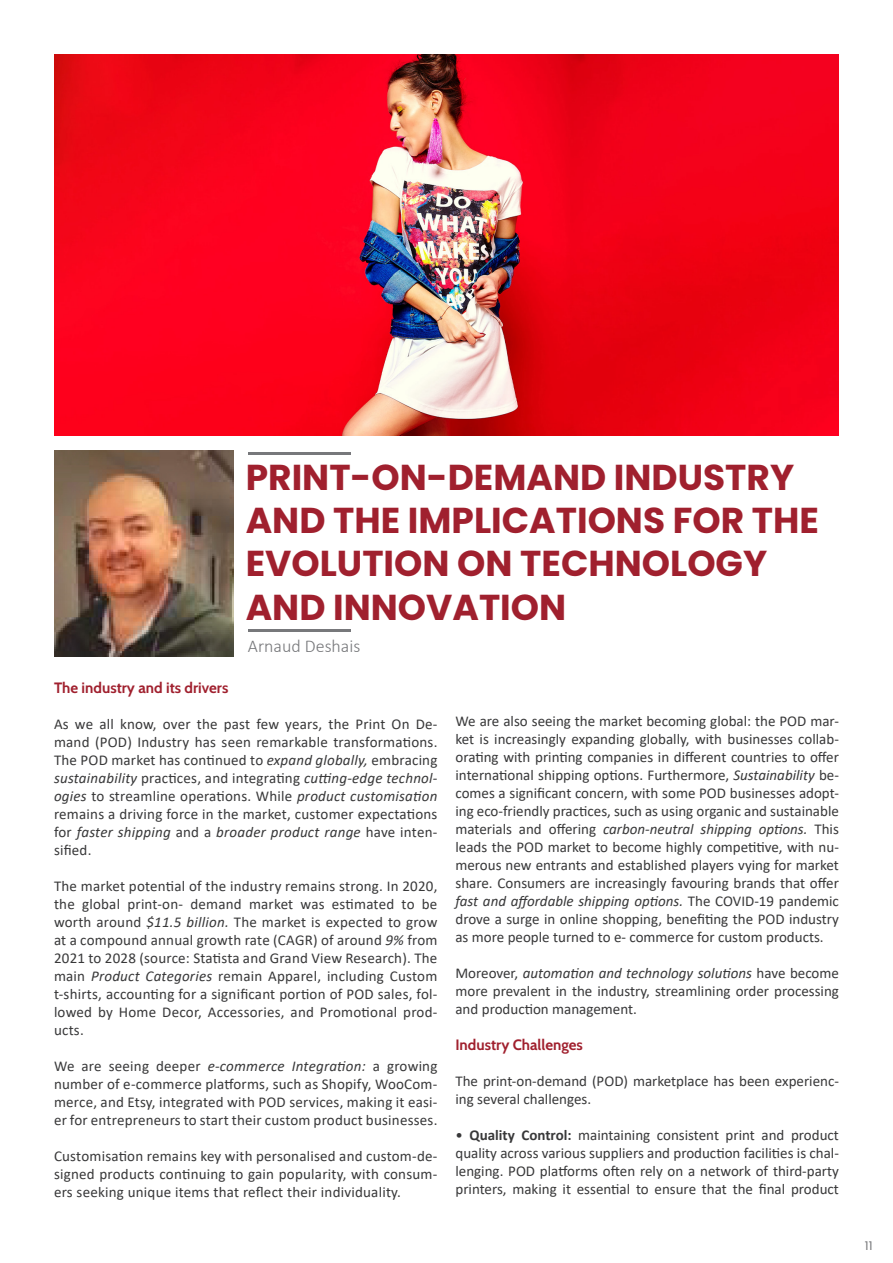
<style>
.page{position:relative;width:893px;height:1263px;background:#fff}
.page>*{position:absolute;margin:0;border:0;box-sizing:border-box;transform-origin:0 0}
.t1{font:700 36px/43.2px "Poppins";color:#a0202e}
.t2{font:300 18px "Calibri";color:#77787b}
.t3{font:15px/18px "Calibri";color:#383839;text-align:justify}
.t4{font:700 15px "Cabin";color:#a0202e}
.t5{font:12px "Poppins";color:#77787b}
.s1{font-style:italic}
.s2{font-weight:700}
</style>
<div class="page">
<img style="left:54px;top:54px;width:784px;height:382px">
<hr style="left:248px;top:629px;width:103px;height:2px;background:#77787b">
<img style="left:55px;top:451px;width:179px;height:205px">
<hr style="left:248px;top:452px;width:103px;height:3px;background:#77787b">
<h1 class="t1" style="left:246px;top:456px;width:575px">PRINT-ON-DEMAND INDUSTRY<br>AND THE IMPLICATIONS FOR THE<br>EVOLUTION ON TECHNOLOGY<br>AND INNOVATION</h1>
<p class="t2" style="left:248px;top:634px;width:114px">Arnaud Deshais</p>
<p class="t4" style="left:54px;top:678px;width:176px">The industry and its drivers</p>
<p class="t3" style="left:54px;top:714px;width:385px">As we all know, over the past few years, the Print On De&shy;mand (POD) Industry has seen remarkable transformations.<br>The POD market has continued to <span class="s1">expand globally,</span> embracing <span class="s1">sustainability</span> practices, and integrating <span class="s1">cutting-edge technol&shy;ogies</span> to streamline operations. While <span class="s1">product customisation </span>remains a driving force in the market, customer expectations for <span class="s1">faster shipping</span> and a <span class="s1">broader product range</span> have inten&shy;sified.</p>
<p class="t3" style="left:54px;top:876px;width:385px">The market potential of the industry remains strong. In 2020, the global print-on- demand market was estimated to be worth around <span class="s1">$11.5 billion.</span> The market is expected to grow at a compound annual growth rate (CAGR) of around <span class="s1">9%</span> from 2021 to 2028 (source: Statista and Grand View Research). The main <span class="s1">Product Categories</span> remain Apparel, including Custom t-shirts, accounting for a significant portion of POD sales, fol&shy;lowed by Home Decor, Accessories, and Promotional prod&shy;ucts.</p>
<p class="t3" style="left:54px;top:1056px;width:385px">We are seeing deeper <span class="s1">e-commerce Integration:</span> a growing number of e-commerce platforms, such as Shopify, WooCom&shy;merce, and Etsy, integrated with POD services, making it easi&shy;er for entrepreneurs to start their custom product businesses.</p>
<p class="t3" style="left:54px;top:1146px;width:385px">Customisation remains key with personalised and custom-de&shy;signed products continuing to gain popularity, with consum&shy;ers seeking unique items that reflect their individuality.</p>
<p class="t3" style="left:455px;top:711px;width:385px">We are also seeing the market becoming global: the POD mar&shy;ket is increasingly expanding globally, with businesses collab&shy;orating with printing companies in different countries to offer international shipping options. Furthermore, <span class="s1">Sustainability</span> be&shy;comes a significant concern, with some POD businesses adopt&shy;ing eco-friendly practices, such as using organic and sustainable materials and offering <span class="s1">carbon-neutral shipping options.</span> This leads the POD market to become highly competitive, with nu&shy;merous new entrants and established players vying for market share. Consumers are increasingly favouring brands that offer <span class="s1">fast and affordable shipping options.</span> The COVID-19 pandemic drove a surge in online shopping, benefiting the POD industry as more people turned to e- commerce for custom products.</p>
<p class="t3" style="left:455px;top:963px;width:385px">Moreover, <span class="s1">automation and technology solutions</span> have become more prevalent in the industry, streamlining order processing and production management.</p>
<p class="t4" style="left:455px;top:1035px;width:129px">Industry Challenges</p>
<p class="t3" style="left:455px;top:1071px;width:385px">The print-on-demand (POD) marketplace has been experienc&shy;ing several challenges.</p>
<p class="t3" style="left:455px;top:1125px;width:385px">• <span class="s2">Quality Control:</span> maintaining consistent print and product quality across various suppliers and production facilities is chal&shy;lenging. POD platforms often rely on a network of third-party printers, making it essential to ensure that the final product</p>
<p class="t5" style="left:865px;top:1239px;width:9px">11</p>
</div>
